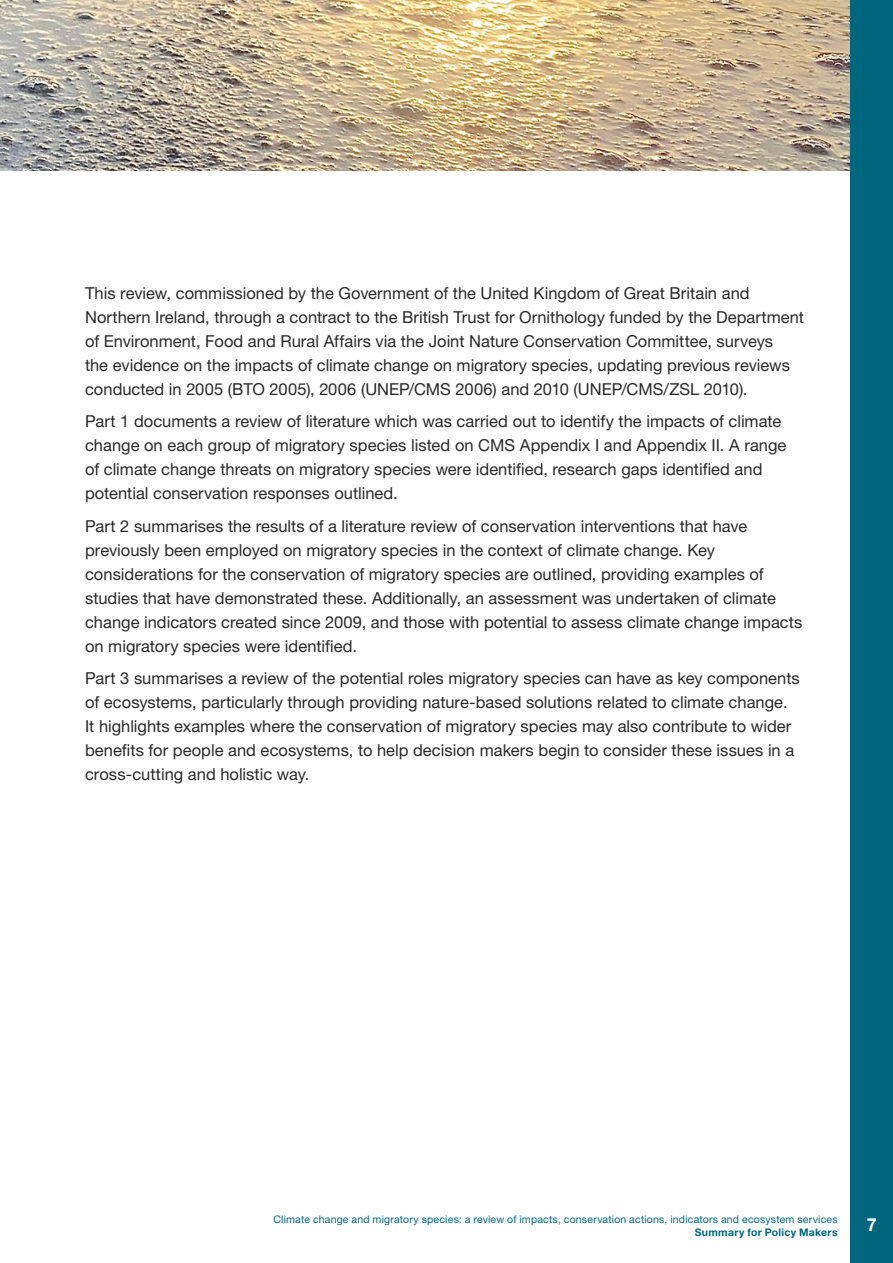
<style>
.page{position:relative;width:893px;height:1263px;background:#fff}
.page>*{position:absolute;margin:0;border:0;box-sizing:border-box;transform-origin:0 0}
.t1{font:700 18px "Helvetica Neue LT Std";color:#fff}
.t2{font:16.5px/24px "Helvetica Neue LT Std";color:#292829}
.t3{font:10.5px "Helvetica Neue LT Std";letter-spacing:.02em;color:#00667d}
.t4{font:700 10.5px "Helvetica Neue LT Std";letter-spacing:.025em;color:#00667d}
</style>
<div class="page">
<img style="left:0;top:0;width:850px;height:170px">
<div style="left:850px;top:0;width:43px;height:1263px;background:#00667d"></div>
<p class="t2" style="left:85px;top:281px;width:720px">This review, commissioned by the Government of the United Kingdom of Great Britain and Northern Ireland, through a contract to the British Trust for Ornithology funded by the Department of Environment, Food and Rural Affairs via the Joint Nature Conservation Committee, surveys<br>the evidence on the impacts of climate change on migratory species, updating previous reviews conducted in 2005 (BTO 2005), 2006 (UNEP/CMS 2006) and 2010 (UNEP/CMS/ZSL 2010).</p>
<p class="t2" style="left:85px;top:409px;width:703px">Part 1 documents a review of literature which was carried out to identify the impacts of climate change on each group of migratory species listed on CMS Appendix I and Appendix II. A range of climate change threats on migratory species were identified, research gaps identified and potential conservation responses outlined.</p>
<p class="t2" style="left:85px;top:514px;width:719px">Part 2 summarises the results of a literature review of conservation interventions that have previously been employed on migratory species in the context of climate change. Key considerations for the conservation of migratory species are outlined, providing examples of studies that have demonstrated these. Additionally, an assessment was undertaken of climate change indicators created since 2009, and those with potential to assess climate change impacts on migratory species were identified.</p>
<p class="t2" style="left:85px;top:666px;width:716px">Part 3 summarises a review of the potential roles migratory species can have as key components of ecosystems, particularly through providing nature-based solutions related to climate change.<br>It highlights examples where the conservation of migratory species may also contribute to wider benefits for people and ecosystems, to help decision makers begin to consider these issues in a cross-cutting and holistic way.</p>
<p class="t3" style="left:273px;top:1213px;width:566px">Climate change and migratory species: a review of impacts, conservation actions, indicators and ecosystem services</p>
<p class="t4" style="left:695px;top:1226px;width:144px">Summary for Policy Makers</p>
<p class="t1" style="left:867px;top:1214px;width:12px">7</p>
</div>
